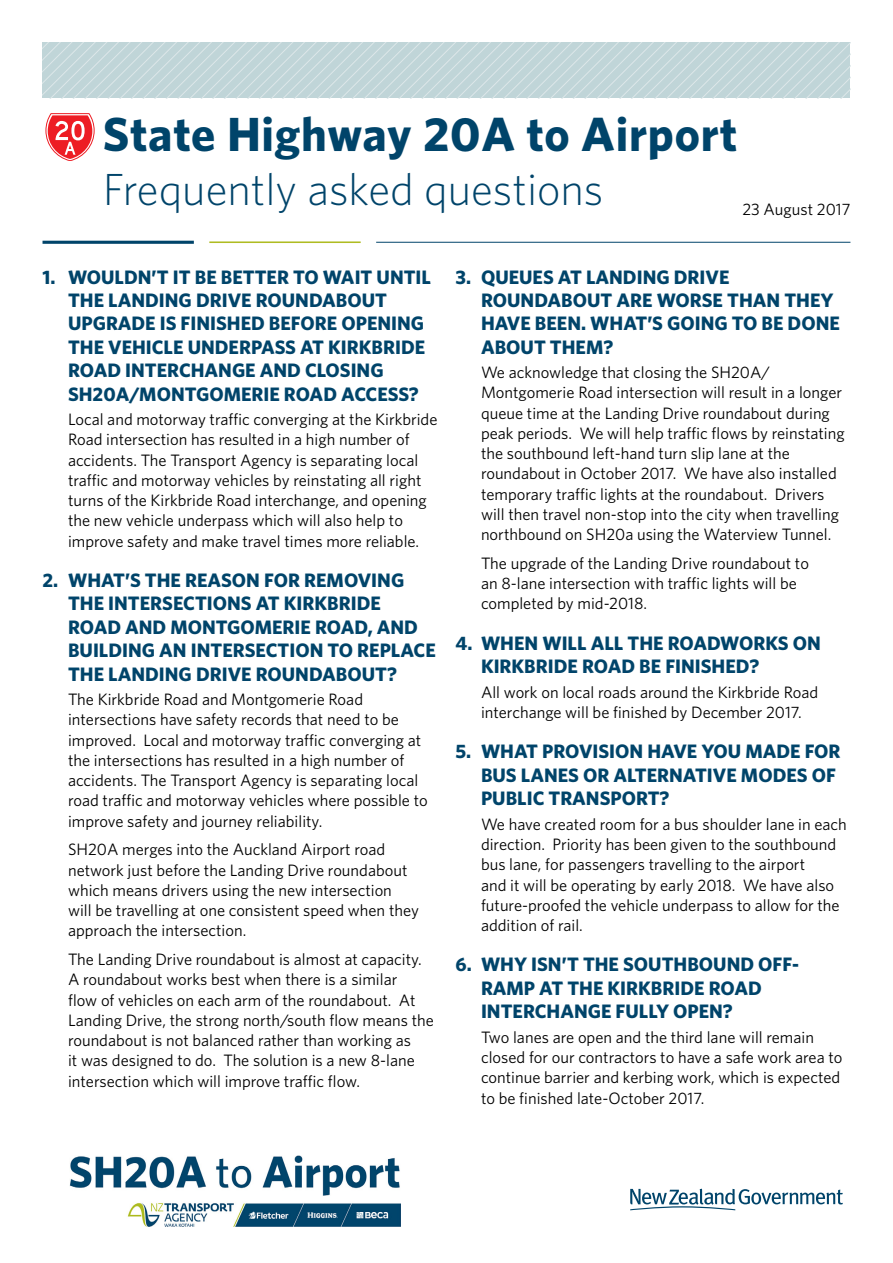
<style>
.page{position:relative;width:893px;height:1263px;background:#fff}
.page>*{position:absolute;margin:0;border:0;box-sizing:border-box;transform-origin:0 0}
.t1{font:700 48px "Whitney";letter-spacing:.015em;color:#00446a}
.t2{font:300 45px "Whitney";color:#00446a}
.t3{font:700 19.5px/23.4px "Whitney";color:#00446a}
.t4{font:16.5px/20.2px "Whitney";color:#000}
</style>
<div class="page">
<hr style="left:43px;top:241px;width:151px;height:3px;background:#00446a">
<hr style="left:376px;top:242px;width:474px;height:1px;background:#00446a">
<hr style="left:209px;top:241px;width:152px;height:2px;background:#afbc22">
<svg style="left:43px;top:43px;width:807px;height:55px;background:#c3d7d9"></svg>
<svg style="left:46px;top:113px;width:48px;height:48px"></svg>
<svg style="left:630px;top:1189px;width:213px;height:21px"></svg>
<img style="left:69px;top:1156px;width:332px;height:70px">
<h1 class="t1" style="left:103px;top:102px;width:636px">State Highway 20A to Airport</h1>
<h2 class="t2" style="left:103px;top:159px;width:502px">Frequently asked questions</h2>
<p class="t4" style="left:742px;top:198px;width:110px">23 August 2017</p>
<p class="t3" style="left:68px;top:265px;width:365px;text-indent:-26px">1. WOULDN’T IT BE BETTER TO WAIT UNTIL THE LANDING DRIVE ROUNDABOUT UPGRADE IS FINISHED BEFORE OPENING THE VEHICLE UNDERPASS AT KIRKBRIDE ROAD INTERCHANGE AND CLOSING SH20A/MONTGOMERIE ROAD ACCESS?</p>
<p class="t4" style="left:68px;top:409px;width:371px">Local and motorway traffic converging at the Kirkbride Road intersection has resulted in a high number of accidents. The Transport Agency is separating local traffic and motorway vehicles by reinstating all right turns of the Kirkbride Road interchange, and opening the new vehicle underpass which will also help to improve safety and make travel times more reliable.</p>
<p class="t3" style="left:68px;top:568px;width:369px;text-indent:-26px">2. WHAT’S THE REASON FOR REMOVING<br>THE INTERSECTIONS AT KIRKBRIDE<br>ROAD AND MONTGOMERIE ROAD, AND<br>BUILDING AN INTERSECTION TO REPLACE<br>THE LANDING DRIVE ROUNDABOUT?</p>
<p class="t4" style="left:68px;top:689px;width:361px">The Kirkbride Road and Montgomerie Road intersections have safety records that need to be improved. Local and motorway traffic converging at the intersections has resulted in a high number of accidents. The Transport Agency is separating local road traffic and motorway vehicles where possible to improve safety and journey reliability.</p>
<p class="t4" style="left:68px;top:839px;width:352px">SH20A merges into the Auckland Airport road network just before the Landing Drive roundabout which means drivers using the new intersection will be travelling at one consistent speed when they approach the intersection.</p>
<p class="t4" style="left:68px;top:949px;width:367px">The Landing Drive roundabout is almost at capacity.<br>A roundabout works best when there is a similar<br>flow of vehicles on each arm of the roundabout. At Landing Drive, the strong north/south flow means the roundabout is not balanced rather than working as<br>it was designed to do. The solution is a new 8-lane intersection which will improve traffic flow.</p>
<p class="t3" style="left:481px;top:265px;width:360px;text-indent:-26px">3. QUEUES AT LANDING DRIVE<br>ROUNDABOUT ARE WORSE THAN THEY<br>HAVE BEEN. WHAT’S GOING TO BE DONE<br>ABOUT THEM?</p>
<p class="t4" style="left:481px;top:362px;width:365px">We acknowledge that closing the SH20A/ Montgomerie Road intersection will result in a longer queue time at the Landing Drive roundabout during peak periods. We will help traffic flows by reinstating the southbound left-hand turn slip lane at the roundabout in October 2017. We have also installed temporary traffic lights at the roundabout. Drivers will then travel non-stop into the city when travelling northbound on SH20a using the Waterview Tunnel.</p>
<p class="t4" style="left:481px;top:553px;width:329px">The upgrade of the Landing Drive roundabout to an 8-lane intersection with traffic lights will be completed by mid-2018.</p>
<p class="t3" style="left:481px;top:631px;width:341px;text-indent:-26px">4. WHEN WILL ALL THE ROADWORKS ON<br>KIRKBRIDE ROAD BE FINISHED?</p>
<p class="t4" style="left:481px;top:681px;width:339px">All work on local roads around the Kirkbride Road interchange will be finished by December 2017.</p>
<p class="t3" style="left:481px;top:739px;width:361px;text-indent:-26px">5. WHAT PROVISION HAVE YOU MADE FOR<br>BUS LANES OR ALTERNATIVE MODES OF<br>PUBLIC TRANSPORT?</p>
<p class="t4" style="left:481px;top:813px;width:367px">We have created room for a bus shoulder lane in each direction. Priority has been given to the southbound bus lane, for passengers travelling to the airport<br>and it will be operating by early 2018. We have also future-proofed the vehicle underpass to allow for the addition of rail.</p>
<p class="t3" style="left:481px;top:952px;width:320px;text-indent:-26px">6. WHY ISN’T THE SOUTHBOUND OFF-<br>RAMP AT THE KIRKBRIDE ROAD<br>INTERCHANGE FULLY OPEN?</p>
<p class="t4" style="left:481px;top:1026px;width:363px">Two lanes are open and the third lane will remain closed for our contractors to have a safe work area to continue barrier and kerbing work, which is expected to be finished late-October 2017.</p>
</div>
